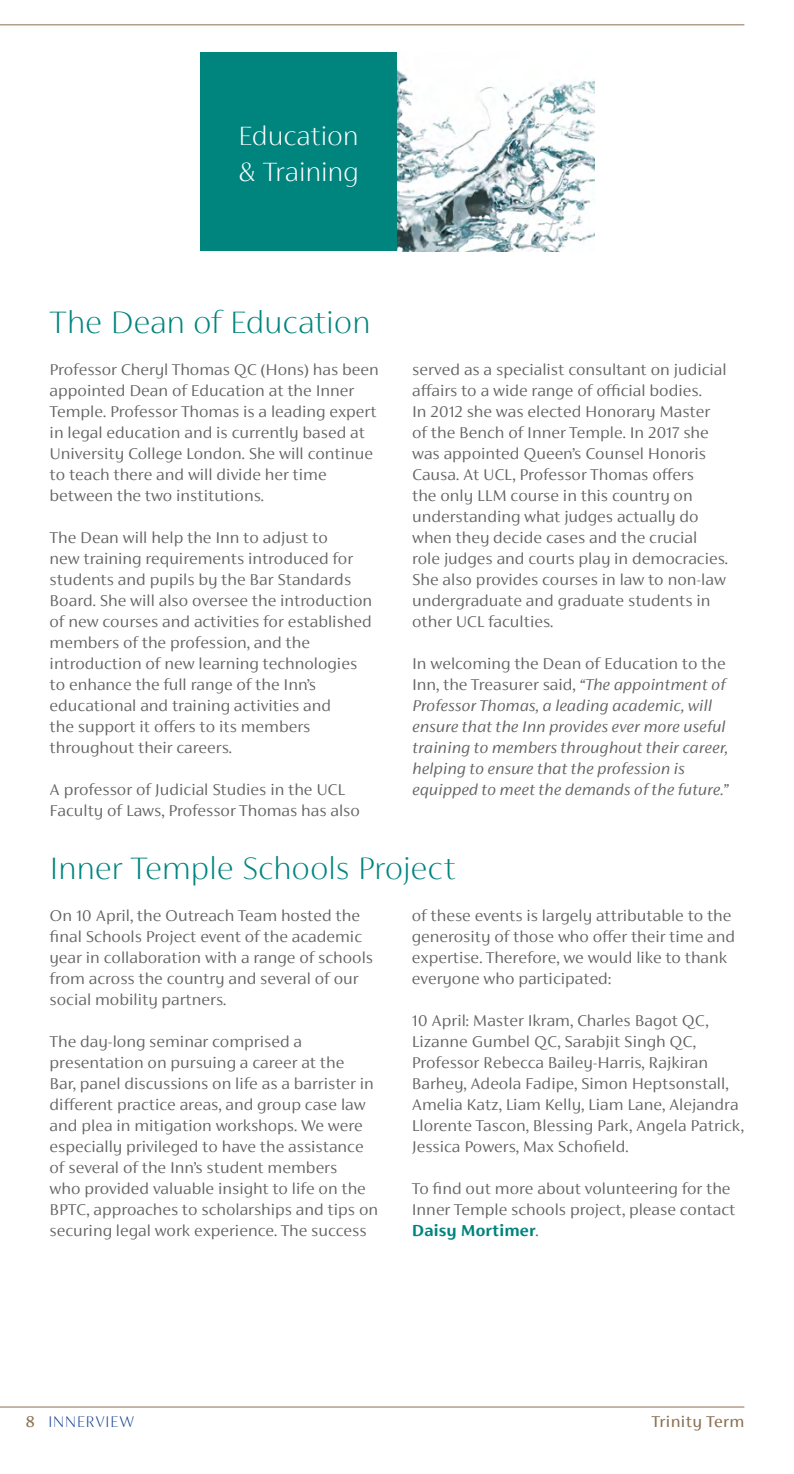
<style>
.page{position:relative;width:794px;height:1474px;background:#fff}
.page>*{position:absolute;margin:0;border:0;box-sizing:border-box;transform-origin:0 0}
.E_T_head_20_18{font:100 35px "FS Siena";letter-spacing:-.01em;color:#00847e}
.t1{font:100 29.93px "FS Siena";letter-spacing:-.015em;color:#fff}
.Text_first_para_9_12{font:300 17.5px/21px "FS Siena";color:#646363}
.Text_first_para_9_12-2{font:italic 300 17.5px/21px "FS Siena";color:#646363}
.t2{font:17.5px "FS Siena";letter-spacing:.02em;color:#8b7153}
.t3{font:100 17.5px "FS Siena";letter-spacing:.02em;color:#164194}
.s1{font-style:normal}
.s2{font-weight:700;color:#00847e}
.s3{font-weight:400;color:#8b7153}
</style>
<div class="page">
<hr style="left:0;top:1406px;width:744px;height:1px;background:#8b7153">
<hr style="left:0;top:24px;width:744px;height:1px;background:#8b7153">
<div style="left:200px;top:52px;width:197px;height:199px;background:#00847e"></div>
<img style="left:397px;top:67px;width:197px;height:184px">
<p class="t1" style="left:238px;top:120px;width:122px">Education</p>
<p class="t1" style="left:238px;top:156px;width:122px">&amp; Training</p>
<p class="E_T_head_20_18" style="left:50px;top:304px;width:322px">The Dean of Education</p>
<p class="Text_first_para_9_12" style="left:50px;top:358px;width:331px">Professor Cheryl Thomas QC (Hons) has been appointed Dean of Education at the Inner Temple. Professor Thomas is a leading expert in legal education and is currently based at University College London. She will continue to teach there and will divide her time between the two institutions.</p>
<p class="Text_first_para_9_12" style="left:50px;top:526px;width:324px">The Dean will help the Inn to adjust to<br>new training requirements introduced for students and pupils by the Bar Standards Board. She will also oversee the introduction of new courses and activities for established members of the profession, and the introduction of new learning technologies to enhance the full range of the Inn’s educational and training activities and<br>the support it offers to its members throughout their careers.</p>
<p class="Text_first_para_9_12" style="left:50px;top:778px;width:312px">A professor of Judicial Studies in the UCL<br>Faculty of Laws, Professor Thomas has also</p>
<p class="Text_first_para_9_12" style="left:412px;top:358px;width:317px">served as a specialist consultant on judicial affairs to a wide range of official bodies.<br>In 2012 she was elected Honorary Master of the Bench of Inner Temple. In 2017 she was appointed Queen’s Counsel Honoris Causa. At UCL, Professor Thomas offers<br>the only LLM course in this country on understanding what judges actually do when they decide cases and the crucial role judges and courts play in democracies.<br>She also provides courses in law to non-law undergraduate and graduate students in other UCL faculties.</p>
<p class="Text_first_para_9_12-2" style="left:412px;top:652px;width:317px"><span class="s1">In welcoming the Dean of Education to the Inn, the Treasurer said,</span> “The appointment of Professor Thomas, a leading academic, will ensure that the Inn provides ever more useful training to members throughout their career, helping to ensure that the profession is equipped to meet the demands of the future.”</p>
<p class="E_T_head_20_18" style="left:50px;top:850px;width:408px">Inner Temple Schools Project</p>
<p class="Text_first_para_9_12" style="left:412px;top:904px;width:325px">of these events is largely attributable to the generosity of those who offer their time and expertise. Therefore, we would like to thank everyone who participated:</p>
<p class="Text_first_para_9_12" style="left:412px;top:1009px;width:333px">10 April: Master Ikram, Charles Bagot QC, Lizanne Gumbel QC, Sarabjit Singh QC, Professor Rebecca Bailey-Harris, Rajkiran Barhey, Adeola Fadipe, Simon Heptsonstall, Amelia Katz, Liam Kelly, Liam Lane, Alejandra Llorente Tascon, Blessing Park, Angela Patrick, Jessica Powers, Max Schofield.</p>
<p class="Text_first_para_9_12" style="left:412px;top:1177px;width:325px">To find out more about volunteering for the<br>Inner Temple schools project, please contact<br><span class="s2">Daisy Mortimer</span>.</p>
<p class="Text_first_para_9_12" style="left:50px;top:904px;width:325px">On 10 April, the Outreach Team hosted the final Schools Project event of the academic year in collaboration with a range of schools from across the country and several of our social mobility partners.</p>
<p class="Text_first_para_9_12" style="left:50px;top:1030px;width:330px">The day-long seminar comprised a presentation on pursuing a career at the<br>Bar, panel discussions on life as a barrister in different practice areas, and group case law and plea in mitigation workshops. We were especially privileged to have the assistance of several of the Inn’s student members<br>who provided valuable insight to life on the BPTC, approaches to scholarships and tips on securing legal work experience. The success</p>
<p class="t3" style="left:25px;top:1412px;width:110px"><span class="s3">8</span> INNERVIEW</p>
<p class="t2" style="left:651px;top:1412px;width:94px">Trinity Term</p>
</div>
